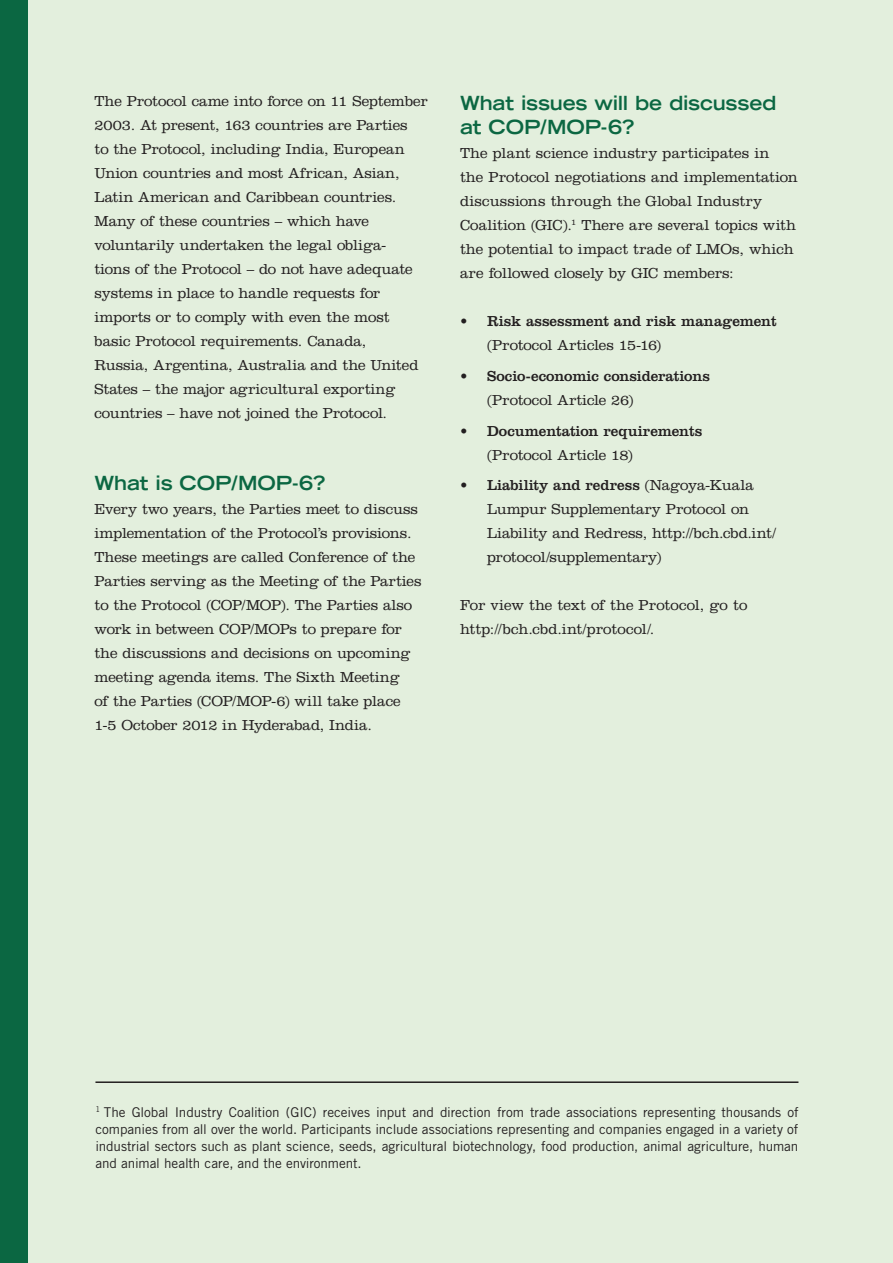
<style>
.page{position:relative;width:893px;height:1263px;background:#fff}
.page>*{position:absolute;margin:0;border:0;box-sizing:border-box;transform-origin:0 0}
.t1{font:700 expanded 19.5px/24px "Trade Gothic LH";letter-spacing:-.005em;color:#0b6742}
.t2{font:300 15px/24px "Clarendon";letter-spacing:-.005em;color:#231f20}
.t3{font:15px/24px "Clarendon";color:#231f20}
.t4{font:13.5px/17.2px "Trade Gothic";letter-spacing:-.005em;color:#231f20;text-align:justify}
.s1{font-weight:300}
.s2{font-weight:400}
</style>
<div class="page">
<div style="left:16px;top:0;width:877px;height:1263px;background:#e3efdd"></div>
<div style="left:0;top:0;width:28px;height:1263px;background:#0b6742"></div>
<hr style="left:95px;top:1081px;width:703px;height:2px;background:#231f20">
<p class="t2" style="left:94px;top:89px;width:335px">The Protocol came into force on 11 September 2003. At present, 163 countries are Parties<br>to the Protocol, including India, European Union countries and most African, Asian, Latin American and Caribbean countries.<br>Many of these countries – which have voluntarily undertaken the legal obliga-<br>tions of the Protocol – do not have adequate systems in place to handle requests for imports or to comply with even the most basic Protocol requirements. Canada,<br>Russia, Argentina, Australia and the United States – the major agricultural exporting countries – have not joined the Protocol.</p>
<h1 class="t1" style="left:94px;top:471px;width:233px">What is COP/MOP-6?</h1>
<p class="t2" style="left:94px;top:497px;width:329px">Every two years, the Parties meet to discuss implementation of the Protocol’s provisions.<br>These meetings are called Conference of the Parties serving as the Meeting of the Parties to the Protocol (COP/MOP). The Parties also work in between COP/MOPs to prepare for the discussions and decisions on upcoming meeting agenda items. The Sixth Meeting<br>of the Parties (COP/MOP-6) will take place 1-5 October 2012 in Hyderabad, India.</p>
<h1 class="t1" style="left:460px;top:91px;width:318px">What issues will be discussed at COP/MOP-6?</h1>
<p class="t2" style="left:460px;top:141px;width:339px">The plant science industry participates in<br>the Protocol negotiations and implementation discussions through the Global Industry Coalition (GIC).<sup>1</sup> There are several topics with the potential to impact trade of LMOs, which are followed closely by GIC members:</p>
<p class="t3" style="left:487px;top:309px;width:291px;text-indent:-27px"><span class="s1">•</span> Risk assessment and risk management <span class="s1">(Protocol Articles 15-16)</span></p>
<p class="t3" style="left:487px;top:364px;width:224px;text-indent:-27px"><span class="s1">•</span> Socio-economic considerations <span class="s1">(Protocol Article 26)</span></p>
<p class="t3" style="left:487px;top:418px;width:217px;text-indent:-27px"><span class="s1">•</span> Documentation requirements <span class="s1">(Protocol Article 18)</span></p>
<p class="t2" style="left:487px;top:473px;width:291px;text-indent:-27px">• <span class="s2">Liability and redress</span> (Nagoya-Kuala Lumpur Supplementary Protocol on Liability and Redress, http://bch.cbd.int/ protocol/supplementary)</p>
<p class="t2" style="left:460px;top:593px;width:289px">For view the text of the Protocol, go to http://bch.cbd.int/protocol/.</p>
<p class="t4" style="left:95px;top:1103px;width:704px"><sup>1</sup> The Global Industry Coalition (GIC) receives input and direction from trade associations representing thousands of companies from all over the world. Participants include associations representing and companies engaged in a variety of industrial sectors such as plant science, seeds, agricultural biotechnology, food production, animal agriculture, human and animal health care, and the environment.</p>
</div>
